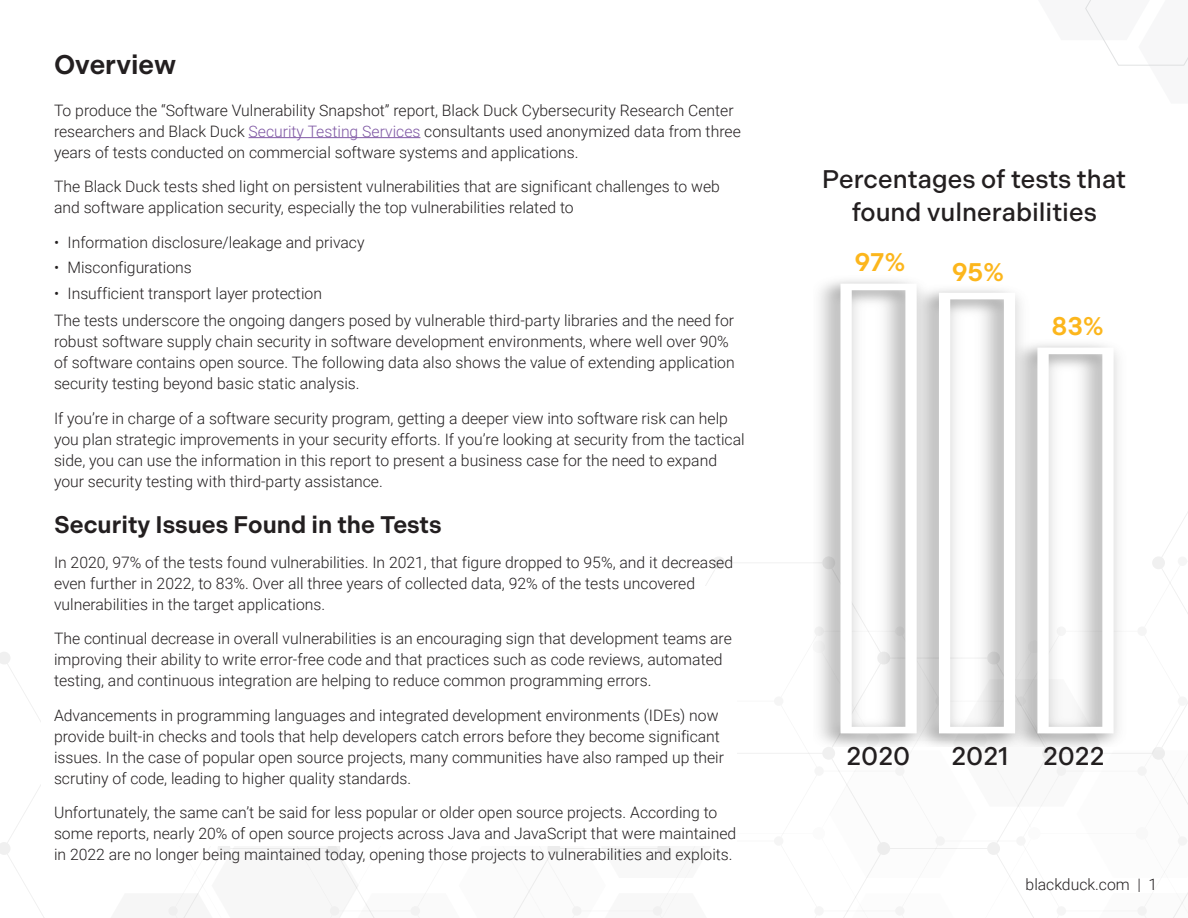
<style>
.page{position:relative;width:1188px;height:918px;background:#fff}
.page>*{position:absolute;margin:0;border:0;box-sizing:border-box;transform-origin:0 0}
.HEADING_1{font:600 27px "Indivisible";color:#231f20}
.BODY_COPY{font:500 25.5px/33px "Indivisible";color:#231f20;text-align:center}
.BODY_COPY-2{font:600 25.5px "Indivisible";color:#fcb61c}
.HEADING_2{font:600 24px "Indivisible";color:#231f20}
.BODY_COPY-3{font:300 15.75px/21px "Roboto";color:#231f20}
.s1{color:#7f58a4}
</style>
<div class="page">
<svg style="left:168px;top:557px;width:1020px;height:361px"></svg>
<svg style="left:1085px;top:0;width:103px;height:66px"></svg>
<img style="left:814px;top:280px;width:95px;height:466px">
<svg style="left:829px;top:284px;width:359px;height:594px"></svg>
<div style="left:41px;top:651px;width:696px;height:195px;background:#fff"></div>
<div style="left:672px;top:586px;width:41px;height:46px;background:#fff"></div>
<hr style="left:249px;top:137px;width:171px;height:1px;background:#7f58a4">
<p class="HEADING_1" style="left:54px;top:49px;width:124px">Overview</p>
<p class="BODY_COPY-3" style="left:54px;top:99px;width:688px">To produce the “Software Vulnerability Snapshot” report, Black Duck Cybersecurity Research Center researchers and Black Duck <span class="s1">Security Testing Services</span> consultants used anonymized data from three years of tests conducted on commercial software systems and applications.</p>
<p class="BODY_COPY-3" style="left:54px;top:175px;width:667px">The Black Duck tests shed light on persistent vulnerabilities that are significant challenges to web and software application security, especially the top vulnerabilities related to</p>
<p class="BODY_COPY-3" style="left:54px;top:231px;width:312px">• Information disclosure/leakage and privacy</p>
<p class="BODY_COPY-3" style="left:54px;top:256px;width:139px">• Misconfigurations</p>
<p class="BODY_COPY-3" style="left:54px;top:282px;width:270px">• Insufficient transport layer protection</p>
<p class="BODY_COPY-3" style="left:54px;top:310px;width:682px">The tests underscore the ongoing dangers posed by vulnerable third-party libraries and the need for robust software supply chain security in software development environments, where well over 90% of software contains open source. The following data also shows the value of extending application security testing beyond basic static analysis.</p>
<p class="BODY_COPY-3" style="left:54px;top:407px;width:692px">If you’re in charge of a software security program, getting a deeper view into software risk can help you plan strategic improvements in your security efforts. If you’re looking at security from the tactical side, you can use the information in this report to present a business case for the need to expand your security testing with third-party assistance.</p>
<p class="HEADING_2" style="left:54px;top:511px;width:389px">Security Issues Found in the Tests</p>
<p class="BODY_COPY-3" style="left:54px;top:551px;width:681px">In 2020, 97% of the tests found vulnerabilities. In 2021, that figure dropped to 95%, and it decreased even further in 2022, to 83%. Over all three years of collected data, 92% of the tests uncovered vulnerabilities in the target applications.</p>
<p class="BODY_COPY-3" style="left:54px;top:628px;width:679px">The continual decrease in overall vulnerabilities is an encouraging sign that development teams are improving their ability to write error-free code and that practices such as code reviews, automated testing, and continuous integration are helping to reduce common programming errors.</p>
<p class="BODY_COPY-3" style="left:54px;top:704px;width:672px">Advancements in programming languages and integrated development environments (IDEs) now provide built-in checks and tools that help developers catch errors before they become significant issues. In the case of popular open source projects, many communities have also ramped up their scrutiny of code, leading to higher quality standards.</p>
<p class="BODY_COPY-3" style="left:54px;top:802px;width:684px">Unfortunately, the same can’t be said for less popular or older open source projects. According to some reports, nearly 20% of open source projects across Java and JavaScript that were maintained in 2022 are no longer being maintained today, opening those projects to vulnerabilities and exploits.</p>
<p class="BODY_COPY" style="left:822px;top:163px;width:305px">Percentages of tests that found vulnerabilities</p>
<p class="BODY_COPY-2" style="left:854px;top:247px;width:52px">97%</p>
<p class="BODY_COPY-2" style="left:952px;top:258px;width:54px">95%</p>
<p class="BODY_COPY-2" style="left:1052px;top:312px;width:54px">83%</p>
<p class="BODY_COPY" style="left:847px;top:740px;width:65px">2020</p>
<p class="BODY_COPY" style="left:952px;top:740px;width:58px">2021</p>
<p class="BODY_COPY" style="left:1043px;top:740px;width:63px">2022</p>
<p class="BODY_COPY-3" style="left:1026px;top:874px;width:133px">blackduck.com | 1</p>
</div>
